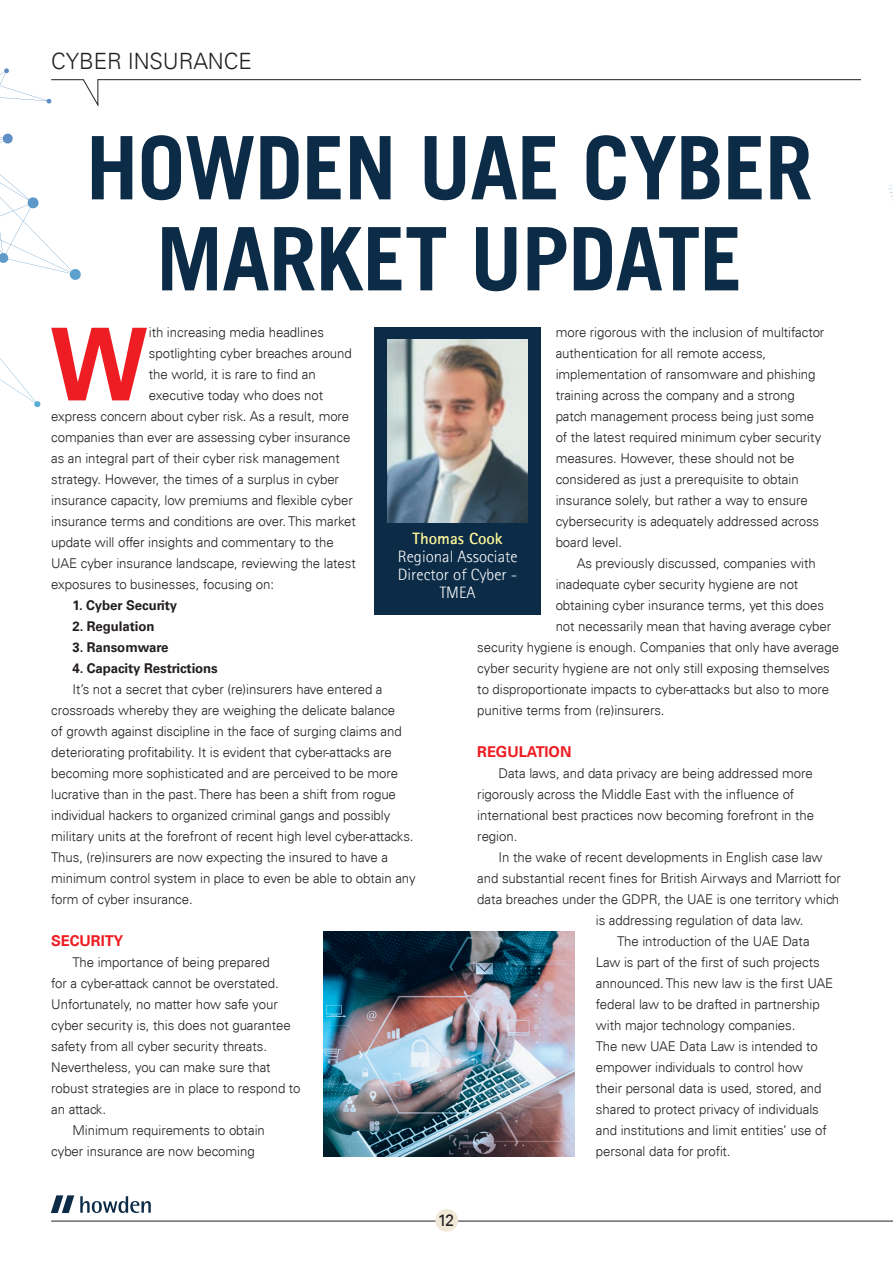
<style>
.page{position:relative;width:893px;height:1263px;background:#fff}
.page>*{position:absolute;margin:0;border:0;box-sizing:border-box;transform-origin:0 0}
.body_copy{font:700 100.65px "Univers LT Std";color:#ee1d23}
.t1{font:700 87.6px/91.1px "Trade Gothic LT Std";letter-spacing:-.01em;color:#0b2b46;text-align:center}
.t2{font:300 22.5px "Univers LT Std";letter-spacing:-.005em;color:#231f20}
.t3{font:16.65px "Univers LT Std";color:#231f20}
.t4{font:300 16.5px/18px "AT Rotis Sans Serif";color:#fff;text-align:center}
.body_copy-2{font:700 15px "Univers LT Std";letter-spacing:-.005em;color:#ee1d23}
.body_copy-3{font:300 13.5px/21px "Univers LT Std";letter-spacing:-.005em;color:#231f20}
.body_copy-4{font:700 13.5px "Univers LT Std";letter-spacing:-.005em;color:#231f20}
.s1{font-weight:700;color:#fff79a}
</style>
<div class="page">
<hr style="left:51px;top:1221px;width:842px;height:1px;background:#231f20">
<div style="left:435px;top:1209px;width:23px;height:23px;background:#f0e9d7;border-radius:50%"></div>
<svg style="left:80px;top:1196px;width:71px;height:17px"></svg>
<svg style="left:51px;top:1195px;width:23px;height:18px"></svg>
<svg style="left:0;top:68px;width:893px;height:339px"></svg>
<div style="left:374px;top:327px;width:167px;height:288px;background:#0b2b46"></div>
<img style="left:388px;top:340px;width:140px;height:182px">
<img style="left:324px;top:931px;width:251px;height:226px">
<p class="t2" style="left:51px;top:47px;width:202px">CYBER INSURANCE</p>
<p class="t1" style="left:86px;top:121px;width:728px">HOWDEN UAE CYBER<br>MARKET UPDATE</p>
<p class="body_copy" style="left:50px;top:304px;width:99px">W</p>
<p class="body_copy-3" style="left:149px;top:322px;width:177px">ith increasing media headlines</p>
<p class="body_copy-3" style="left:556px;top:322px;width:270px">more rigorous with the inclusion of multifactor authentication for all remote access, implementation of ransomware and phishing training across the company and a strong patch management process being just some of the latest required minimum cyber security measures. However, these should not be considered as just a prerequisite to obtain insurance solely, but rather a way to ensure cybersecurity is adequately addressed across board level.</p>
<p class="body_copy-3" style="left:577px;top:553px;width:240px">As previously discussed, companies with</p>
<p class="body_copy-3" style="left:556px;top:574px;width:244px">inadequate cyber security hygiene are not</p>
<p class="body_copy-3" style="left:556px;top:595px;width:270px">obtaining cyber insurance terms, yet this does</p>
<p class="body_copy-3" style="left:556px;top:616px;width:277px">not necessarily mean that having average cyber</p>
<p class="body_copy-3" style="left:477px;top:637px;width:363px">security hygiene is enough. Companies that only have average</p>
<p class="body_copy-3" style="left:477px;top:658px;width:354px">cyber security hygiene are not only still exposing themselves</p>
<p class="body_copy-3" style="left:477px;top:679px;width:353px">to disproportionate impacts to cyber-attacks but also to more</p>
<p class="body_copy-3" style="left:477px;top:700px;width:189px">punitive terms from (re)insurers.</p>
<p class="body_copy-2" style="left:477px;top:743px;width:96px">REGULATION</p>
<p class="body_copy-3" style="left:477px;top:763px;width:338px;text-indent:21px">Data laws, and data privacy are being addressed more rigorously across the Middle East with the infl uence of international best practices now becoming forefront in the region.</p>
<p class="body_copy-3" style="left:499px;top:847px;width:325px">In the wake of recent developments in English case law</p>
<p class="body_copy-3" style="left:477px;top:868px;width:365px">and substantial recent fines for British Airways and Marriott for</p>
<p class="body_copy-3" style="left:477px;top:889px;width:363px">data breaches under the GDPR, the UAE is one territory which</p>
<p class="body_copy-3" style="left:596px;top:910px;width:209px">is addressing regulation of data law.</p>
<p class="body_copy-3" style="left:596px;top:931px;width:239px;text-indent:21px">The introduction of the UAE Data Law is part of the first of such projects announced. This new law is the first UAE federal law to be drafted in partnership with major technology companies.<br>The new UAE Data Law is intended to empower individuals to control how<br>their personal data is used, stored, and shared to protect privacy of individuals and institutions and limit entities’ use of personal data for profit.</p>
<p class="body_copy-3" style="left:149px;top:343px;width:205px">spotlighting cyber breaches around</p>
<p class="body_copy-3" style="left:149px;top:364px;width:168px">the world, it is rare to find an</p>
<p class="body_copy-3" style="left:149px;top:385px;width:176px">executive today who does not</p>
<p class="body_copy-3" style="left:51px;top:406px;width:300px">express concern about cyber risk. As a result, more</p>
<p class="body_copy-3" style="left:51px;top:427px;width:301px">companies than ever are assessing cyber insurance</p>
<p class="body_copy-3" style="left:51px;top:448px;width:290px">as an integral part of their cyber risk management</p>
<p class="body_copy-3" style="left:51px;top:469px;width:289px">strategy. However, the times of a surplus in cyber</p>
<p class="body_copy-3" style="left:51px;top:490px;width:303px">insurance capacity, low premiums and flexible cyber</p>
<p class="body_copy-3" style="left:51px;top:511px;width:306px">insurance terms and conditions are over. This market</p>
<p class="body_copy-3" style="left:51px;top:532px;width:284px">update will offer insights and commentary to the</p>
<p class="body_copy-3" style="left:51px;top:553px;width:306px">UAE cyber insurance landscape, reviewing the latest</p>
<p class="body_copy-3" style="left:51px;top:574px;width:224px">exposures to businesses, focusing on:</p>
<p class="body_copy-4" style="left:73px;top:597px;width:106px">1. Cyber Security</p>
<p class="body_copy-4" style="left:73px;top:618px;width:83px">2. Regulation</p>
<p class="body_copy-4" style="left:73px;top:639px;width:97px">3. Ransomware</p>
<p class="body_copy-4" style="left:73px;top:660px;width:147px">4. Capacity Restrictions</p>
<p class="body_copy-3" style="left:51px;top:679px;width:366px;text-indent:21px">It’s not a secret that cyber (re)insurers have entered a crossroads whereby they are weighing the delicate balance<br>of growth against discipline in the face of surging claims and deteriorating profitability. It is evident that cyber-attacks are becoming more sophisticated and are perceived to be more lucrative than in the past. There has been a shift from rogue individual hackers to organized criminal gangs and possibly military units at the forefront of recent high level cyber-attacks.<br>Thus, (re)insurers are now expecting the insured to have a minimum control system in place to even be able to obtain any form of cyber insurance.</p>
<p class="body_copy-2" style="left:51px;top:932px;width:73px">SECURITY</p>
<p class="body_copy-3" style="left:51px;top:952px;width:251px;text-indent:21px">The importance of being prepared<br>for a cyber-attack cannot be overstated.<br>Unfortunately, no matter how safe your cyber security is, this does not guarantee safety from all cyber security threats.<br>Nevertheless, you can make sure that robust strategies are in place to respond to an attack.</p>
<p class="body_copy-3" style="left:51px;top:1120px;width:215px;text-indent:21px">Minimum requirements to obtain cyber insurance are now becoming</p>
<p class="t4" style="left:398px;top:529px;width:121px"><span class="s1">Thomas Cook<br></span>Regional Associate<br>Director of Cyber -<br>TMEA</p>
<p class="t3" style="left:438px;top:1210px;width:18px">12</p>
</div>
